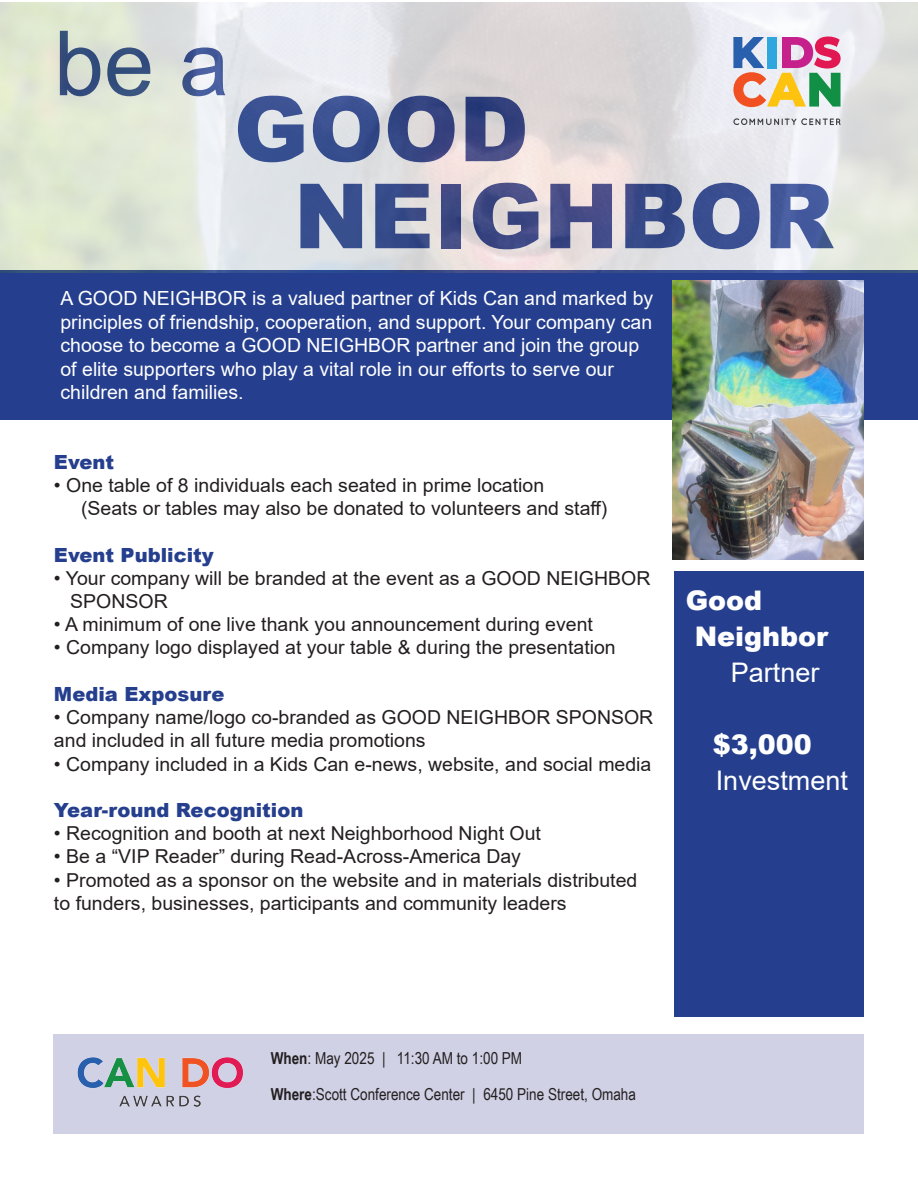
<style>
.page{position:relative;width:918px;height:1188px;background:#fff}
.page>*{position:absolute;margin:0;border:0;box-sizing:border-box;transform-origin:0 0}
.t1{font:900 90px/87px "Arial";color:#253f8e}
.t2{font:90px "Arial";color:#253f8e}
.t3{font:900 27px/36px "Arial";color:#fff}
.t4{font:27px "Arial";color:#fff}
.t5{font:19.5px/23.4px "Arial";color:#fff}
.t6{font:900 19.5px "Arial";color:#253f8e}
.t7{font:19.2px/23.1px "Arial";color:#231f20}
.t8{font:16.5px/36px "Arial Narrow";color:#231f20}
.s1{font-weight:700}
</style>
<div class="page">
<div style="left:0;top:270px;width:918px;height:149px;background:#253f8e"></div>
<div style="left:675px;top:572px;width:189px;height:445px;background:#253f8e"></div>
<img style="left:672px;top:281px;width:192px;height:278px">
<img style="left:0;top:2px;width:918px;height:270px">
<svg style="left:733px;top:118px;width:108px;height:7px"></svg>
<svg style="left:733px;top:37px;width:108px;height:70px;background:#b9a19e"></svg>
<div style="left:54px;top:1035px;width:810px;height:99px;background:#d1d1e5"></div>
<img style="left:77px;top:1057px;width:166px;height:50px">
<h1 class="t2" style="left:54px;top:2px;width:177px">be a</h1>
<h1 class="t1" style="left:294px;top:83px;width:541px;text-indent:-60px">GOOD<br>NEIGHBOR</h1>
<p class="t5" style="left:60px;top:287px;width:594px">A GOOD NEIGHBOR is a valued partner of Kids Can and marked by principles of friendship, cooperation, and support. Your company can choose to become a GOOD NEIGHBOR partner and join the group of elite supporters who play a vital role in our efforts to serve our children and families.</p>
<p class="t6" style="left:54px;top:448px;width:62px">Event</p>
<p class="t7" style="left:81px;top:473px;width:528px;text-indent:-27px">• One table of 8 individuals each seated in prime location<br>(Seats or tables may also be donated to volunteers and staff)</p>
<p class="t6" style="left:54px;top:541px;width:161px">Event Publicity</p>
<p class="t7" style="left:70px;top:566px;width:582px;text-indent:-16px">• Your company will be branded at the event as a GOOD NEIGHBOR<br>SPONSOR</p>
<p class="t7" style="left:54px;top:612px;width:541px">• A minimum of one live thank you announcement during event</p>
<p class="t7" style="left:54px;top:636px;width:563px">• Company logo displayed at your table &amp; during the presentation</p>
<p class="t6" style="left:54px;top:680px;width:172px">Media Exposure</p>
<p class="t7" style="left:54px;top:706px;width:601px">• Company name/logo co-branded as GOOD NEIGHBOR SPONSOR and included in all future media promotions</p>
<p class="t7" style="left:54px;top:752px;width:599px">• Company included in a Kids Can e-news, website, and social media</p>
<p class="t6" style="left:54px;top:796px;width:251px">Year-round Recognition</p>
<p class="t7" style="left:54px;top:822px;width:489px">• Recognition and booth at next Neighborhood Night Out</p>
<p class="t7" style="left:54px;top:845px;width:469px">• Be a “VIP Reader” during Read-Across-America Day</p>
<p class="t7" style="left:54px;top:868px;width:585px">• Promoted as a sponsor on the website and in materials distributed to funders, businesses, participants and community leaders</p>
<h2 class="t3" style="left:695px;top:581px;width:135px;text-indent:-9px">Good<br>Neighbor</h2>
<h2 class="t4" style="left:731px;top:653px;width:90px">Partner</h2>
<h2 class="t3" style="left:713px;top:725px;width:101px">$3,000</h2>
<h2 class="t4" style="left:716px;top:761px;width:134px">Investment</h2>
<p class="t8" style="left:271px;top:1040px;width:367px"><span class="s1">When</span>: May 2025 | 11:30 AM to 1:00 PM<br><span class="s1">Where</span>:Scott Conference Center | 6450 Pine Street, Omaha</p>
</div>
